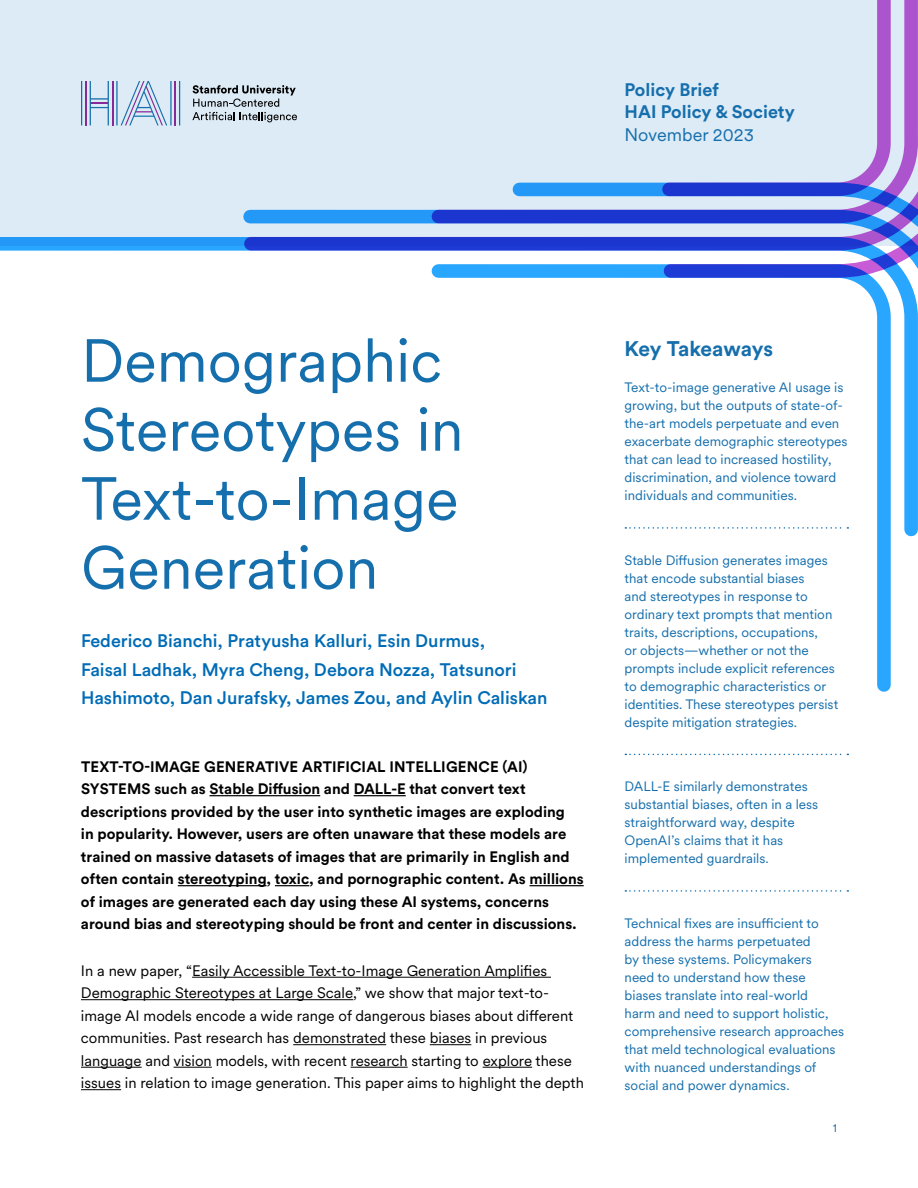
<style>
.page{position:relative;width:918px;height:1188px;background:#fff}
.page>*{position:absolute;margin:0;border:0;box-sizing:border-box;transform-origin:0 0}
.t1{font:60px/69px "Circular XX";color:#166fad}
.t2{font:700 21px "Circular Std";letter-spacing:-.005em;color:#166fad}
.t3{font:500 18px/28.5px "Circular Std";color:#006cb6}
.t4{font:700 18px/22.5px "Circular Std";color:#166fad}
.t5{font:18px "Circular XX";color:#166fad}
.t6{font:700 15px/22.5px "Circular Std";color:#000}
.t7{font:15px/22.5px "Circular XX";color:#000}
.t8{font:13.5px/18px "Circular XX";color:#166fad}
.t9{font:12px "Circular XX";color:#166fad}
</style>
<div class="page">
<div style="left:0;top:0;width:918px;height:246px;background:#ddebf6"></div>
<svg style="left:432px;top:0;width:486px;height:210px"></svg>
<svg style="left:662px;top:0;width:229px;height:183px"></svg>
<svg style="left:513px;top:183px;width:405px;height:27px"></svg>
<svg style="left:243px;top:210px;width:675px;height:327px"></svg>
<svg style="left:0;top:237px;width:918px;height:299px"></svg>
<svg style="left:432px;top:264px;width:459px;height:428px"></svg>
<svg style="left:625px;top:527px;width:223px;height:2px"></svg>
<svg style="left:625px;top:754px;width:223px;height:1px"></svg>
<svg style="left:625px;top:890px;width:223px;height:2px"></svg>
<hr style="left:210px;top:795px;width:110px;height:1px;background:#000">
<hr style="left:354px;top:795px;width:52px;height:1px;background:#000">
<hr style="left:178px;top:885px;width:89px;height:1px;background:#000">
<hr style="left:275px;top:885px;width:34px;height:1px;background:#000">
<hr style="left:529px;top:885px;width:55px;height:1px;background:#000">
<hr style="left:192px;top:977px;width:359px;height:1px;background:#000">
<hr style="left:81px;top:999px;width:272px;height:1px;background:#000">
<hr style="left:293px;top:1044px;width:93px;height:1px;background:#000">
<hr style="left:430px;top:1044px;width:41px;height:1px;background:#000">
<hr style="left:81px;top:1067px;width:61px;height:1px;background:#000">
<hr style="left:174px;top:1067px;width:38px;height:1px;background:#000">
<hr style="left:351px;top:1067px;width:57px;height:1px;background:#000">
<hr style="left:483px;top:1067px;width:49px;height:1px;background:#000">
<hr style="left:81px;top:1089px;width:40px;height:1px;background:#000">
<svg style="left:81px;top:81px;width:99px;height:44px"></svg>
<svg style="left:192px;top:85px;width:105px;height:37px"></svg>
<h3 class="t4" style="left:625px;top:78px;width:172px">Policy Brief<br>HAI Policy &amp; Society</h3>
<h3 class="t5" style="left:625px;top:122px;width:131px">November 2023</h3>
<h1 class="t1" style="left:81px;top:324px;width:384px">Demographic<br>Stereotypes in<br>Text-to-Image<br>Generation</h1>
<h3 class="t3" style="left:81px;top:626px;width:468px">Federico Bianchi, Pratyusha Kalluri, Esin Durmus,<br>Faisal Ladhak, Myra Cheng, Debora Nozza, Tatsunori<br>Hashimoto, Dan Jurafsky, James Zou, and Aylin Caliskan</h3>
<p class="t6" style="left:81px;top:755px;width:504px">TEXT-TO-IMAGE GENERATIVE ARTIFICIAL INTELLIGENCE (AI)<br>SYSTEMS such as Stable Diffusion and DALL-E that convert text descriptions provided by the user into synthetic images are exploding<br>in popularity. However, users are often unaware that these models are trained on massive datasets of images that are primarily in English and often contain stereotyping, toxic, and pornographic content. As millions of images are generated each day using these AI systems, concerns around bias and stereotyping should be front and center in discussions.</p>
<p class="t7" style="left:81px;top:959px;width:504px">In a new paper, “Easily Accessible Text-to-Image Generation Amplifies Demographic Stereotypes at Large Scale,” we show that major text-to&shy;image AI models encode a wide range of dangerous biases about different communities. Past research has demonstrated these biases in previous language and vision models, with recent research starting to explore these issues in relation to image generation. This paper aims to highlight the depth</p>
<h2 class="t2" style="left:625px;top:335px;width:150px">Key Takeaways</h2>
<p class="t8" style="left:625px;top:378px;width:225px">Text-to-image generative AI usage is growing, but the outputs of state-of&shy;the-art models perpetuate and even exacerbate demographic stereotypes that can lead to increased hostility, discrimination, and violence toward individuals and communities.</p>
<p class="t8" style="left:625px;top:550px;width:215px">Stable Diffusion generates images that encode substantial biases<br>and stereotypes in response to ordinary text prompts that mention traits, descriptions, occupations,<br>or objects—whether or not the prompts include explicit references to demographic characteristics or identities. These stereotypes persist despite mitigation strategies.</p>
<p class="t8" style="left:625px;top:777px;width:195px">DALL-E similarly demonstrates substantial biases, often in a less straightforward way, despite<br>OpenAI’s claims that it has implemented guardrails.</p>
<p class="t8" style="left:625px;top:913px;width:221px">Technical fixes are insufficient to address the harms perpetuated<br>by these systems. Policymakers need to understand how these biases translate into real-world<br>harm and need to support holistic, comprehensive research approaches that meld technological evaluations with nuanced understandings of social and power dynamics.</p>
<p class="t9" style="left:833px;top:1119px;width:6px">1</p>
</div>
